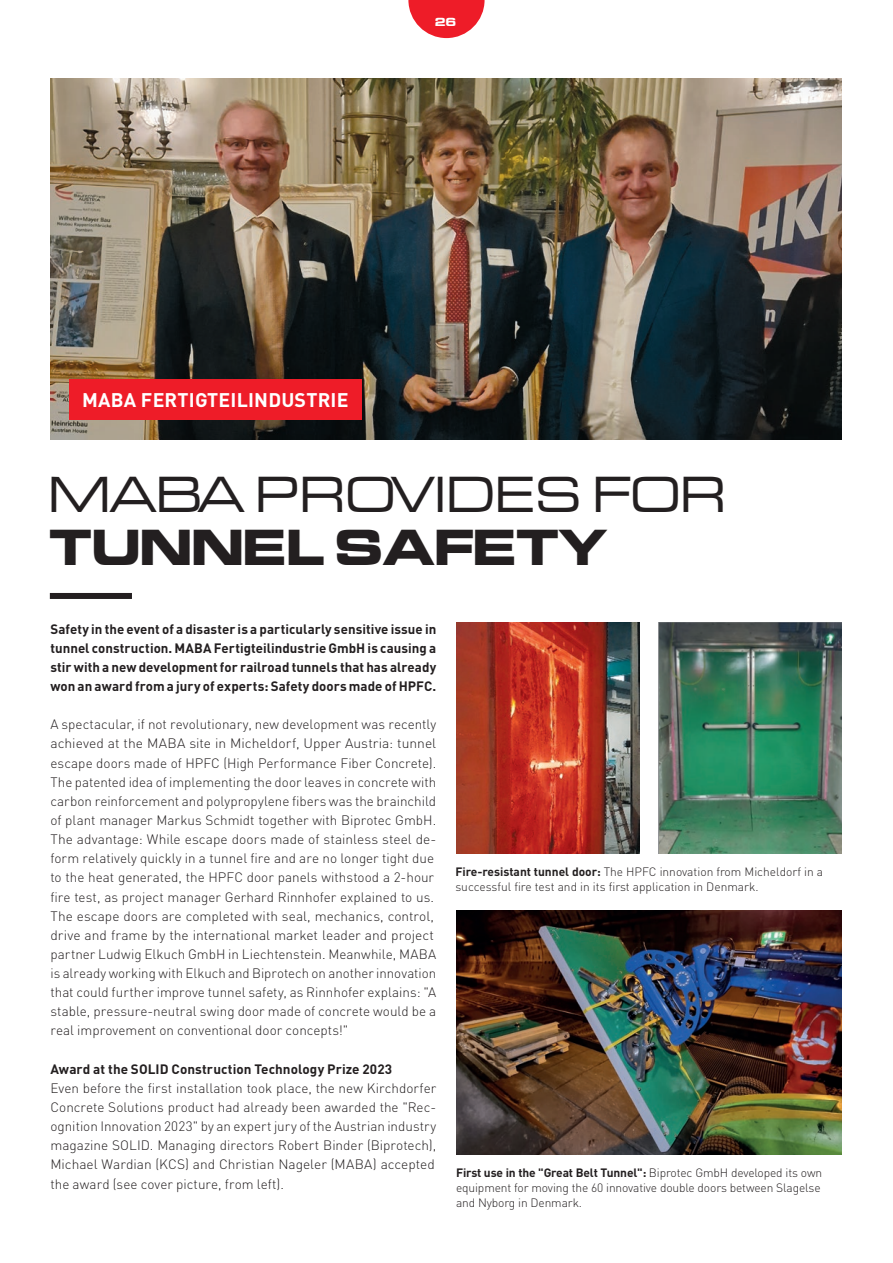
<style>
.page{position:relative;width:893px;height:1263px;background:#fff}
.page>*{position:absolute;margin:0;border:0;box-sizing:border-box;transform-origin:0 0}
.t1{font:45.15px "Thekla Extended";letter-spacing:.01em;color:#231f20}
.t2{font:45.15px "Thekla Bold Extended";letter-spacing:.01em;color:#231f20}
.t3{font:700 19.5px "DIN Pro";letter-spacing:.01em;color:#fff}
.t4{font:300 13.5px/19.2px "DIN Pro";color:#231f20}
.t5{font:700 13.5px/19.2px "DIN Pro";letter-spacing:.005em;color:#231f20;text-align:justify}
.Bildunterschrift{font:300 12px/15px "DIN Pro";letter-spacing:-.01em;color:#231f20}
.t6{font:10.5px "Thekla Bold Extended";color:#fff}
.s1{font-weight:700}
</style>
<div class="page">
<img style="left:841px;top:78px;width:1px;height:293px">
<svg style="left:408px;top:0;width:77px;height:38px"></svg>
<img style="left:456px;top:911px;width:386px;height:244px">
<img style="left:456px;top:622px;width:183px;height:232px">
<img style="left:659px;top:622px;width:183px;height:232px">
<div style="left:50px;top:593px;width:82px;height:6px;background:#231f20"></div>
<img style="left:50px;top:79px;width:791px;height:360px">
<div style="left:69px;top:379px;width:292px;height:41px;background:#ee1c28"></div>
<p class="t6" style="left:434px;top:14px;width:23px">26</p>
<p class="t3" style="left:82px;top:387px;width:268px">MABA FERTIGTEILINDUSTRIE</p>
<p class="t1" style="left:48px;top:458px;width:678px">MABA PROVIDES FOR</p>
<p class="t2" style="left:48px;top:513px;width:559px">TUNNEL SAFETY</p>
<p class="t5" style="left:50px;top:619px;width:387px">Safety in the event of a disaster is a particularly sensitive issue in tunnel construction. MABA Fertigteilindustrie GmbH is causing a stir with a new development for railroad tunnels that has already won an award from a jury of experts: Safety doors made of HPFC.</p>
<p class="t4" style="left:50px;top:714px;width:387px">A spectacular, if not revolutionary, new development was recently achieved at the MABA site in Micheldorf, Upper Austria: tunnel escape doors made of HPFC (High Performance Fiber Concrete).<br>The patented idea of implementing the door leaves in concrete with carbon reinforcement and polypropylene fibers was the brainchild of plant manager Markus Schmidt together with Biprotec GmbH.<br>The advantage: While escape doors made of stainless steel de&shy;form relatively quickly in a tunnel fire and are no longer tight due to the heat generated, the HPFC door panels withstood a 2-hour fire test, as project manager Gerhard Rinnhofer explained to us.<br>The escape doors are completed with seal, mechanics, control, drive and frame by the international market leader and project partner Ludwig Elkuch GmbH in Liechtenstein. Meanwhile, MABA is already working with Elkuch and Biprotech on another innovation that could further improve tunnel safety, as Rinnhofer explains: "A stable, pressure-neutral swing door made of concrete would be a real improvement on conventional door concepts!"</p>
<p class="t5" style="left:50px;top:1059px;width:343px">Award at the SOLID Construction Technology Prize 2023</p>
<p class="t4" style="left:50px;top:1078px;width:387px;text-align:justify">Even before the first installation took place, the new Kirchdorfer Concrete Solutions product had already been awarded the "Rec&shy;ognition Innovation 2023" by an expert jury of the Austrian industry magazine SOLID. Managing directors Robert Binder (Biprotech), Michael Wardian (KCS) and Christian Nageler (MABA) accepted the award (see cover picture, from left).</p>
<p class="Bildunterschrift" style="left:455px;top:863px;width:369px"><span class="s1">Fire-resistant tunnel door:</span> The HPFC innovation from Micheldorf in a successful fire test and in its first application in Denmark.</p>
<p class="Bildunterschrift" style="left:456px;top:1164px;width:368px"><span class="s1">First use in the "Great Belt Tunnel":</span> Biprotec GmbH developed its own equipment for moving the 60 innovative double doors between Slagelse and Nyborg in Denmark.</p>
</div>
